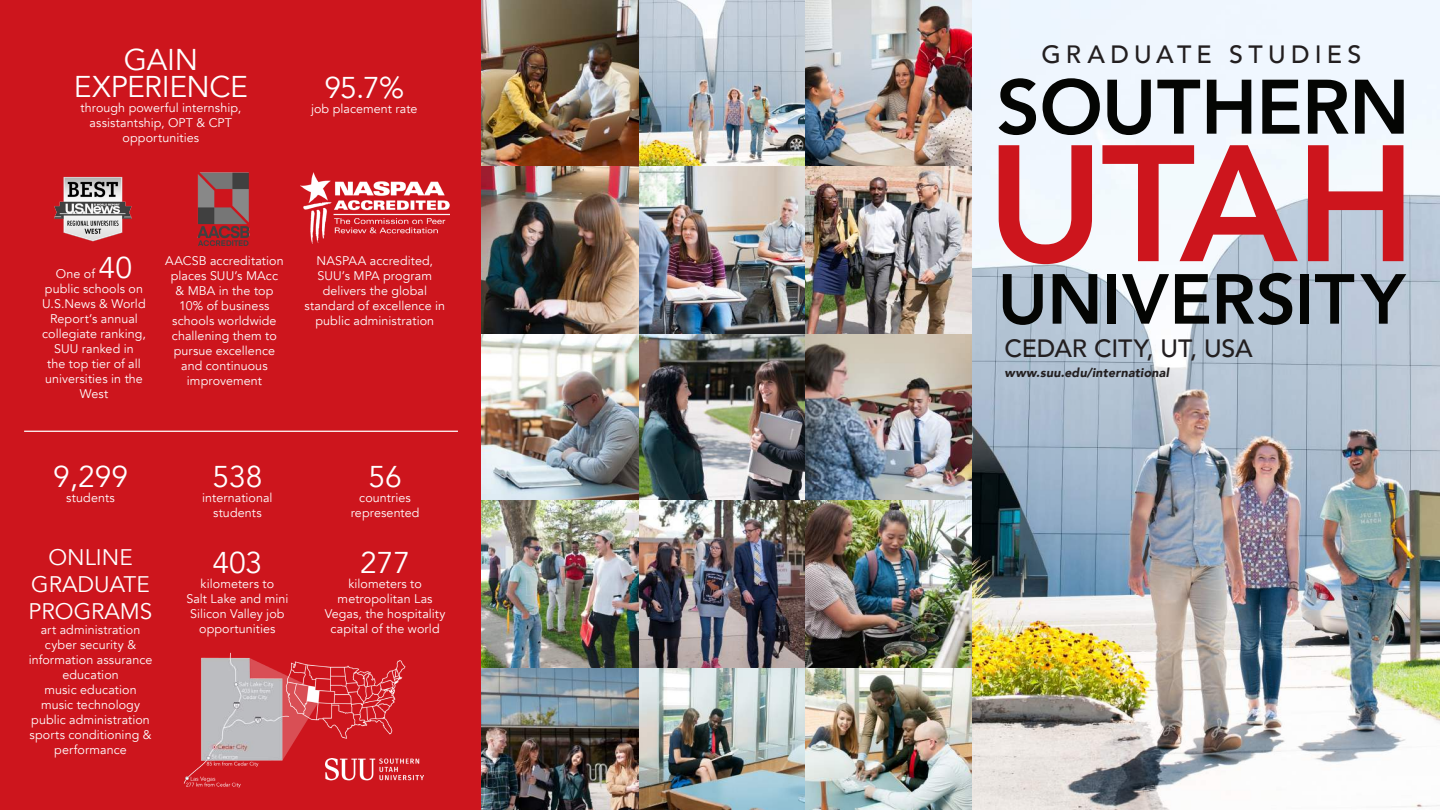
<style>
.page{position:relative;width:1440px;height:810px;background:#fff}
.page>*{position:absolute;margin:0;border:0;box-sizing:border-box;transform-origin:0 0}
.t1{font:800 163.75px "Avenir";color:#cd151d}
.t2{font:800 76.25px "Avenir";letter-spacing:-.01em;color:#040503}
.t3{font:800 70px "Avenir";letter-spacing:.005em;color:#040503}
.t4{font:30px/26.2px "Avenir";letter-spacing:-.005em;color:#fff;text-align:center}
.t5{font:500 25px "Avenir";letter-spacing:-.005em;color:#231f20}
.t6{font:500 25px "Avenir";letter-spacing:.205em;color:#231f20}
.t7{font:22.5px/27px "Avenir";color:#fff;text-align:center}
.t8{font:12.5px/15px "Avenir";letter-spacing:.005em;color:#fff;text-align:center}
.t9{font:italic 900 12.5px "Avenir";letter-spacing:.015em;color:#231f20}
</style>
<div class="page">
<img style="left:972px;top:0;width:468px;height:810px">
<img style="left:481px;top:0;width:491px;height:810px">
<div style="left:0;top:0;width:481px;height:810px;background:#cd151d"></div>
<hr style="left:24px;top:431px;width:434px;height:1px;background:#fff">
<img style="left:54px;top:176px;width:78px;height:66px">
<img style="left:197px;top:173px;width:53px;height:72px">
<img style="left:183px;top:652px;width:223px;height:136px">
<img style="left:326px;top:758px;width:98px;height:25px">
<img style="left:300px;top:173px;width:150px;height:70px">
<h3 class="t4" style="left:74px;top:47px;width:176px">GAIN<br>EXPERIENCE</h3>
<p class="t8" style="left:81px;top:100px;width:162px">through powerful internship, assistantship, OPT &amp; CPT opportunities</p>
<h3 class="t4" style="left:324px;top:76px;width:81px">95.7%</h3>
<p class="t8" style="left:311px;top:102px;width:108px">job placement rate</p>
<p class="t8" style="left:56px;top:267px;width:41px">One of</p>
<h3 class="t4" style="left:99px;top:256px;width:35px">40</h3>
<p class="t8" style="left:42px;top:282px;width:105px">public schools on<br>U.S.News &amp; World<br>Report’s annual collegiate ranking,<br>SUU ranked in<br>the top tier of all universities in the<br>West</p>
<p class="t8" style="left:165px;top:253px;width:120px">AACSB accreditation places SUU’s MAcc &amp; MBA in the top<br>10% of business schools worldwide challening them to pursue excellence and continuous improvement</p>
<p class="t8" style="left:305px;top:253px;width:142px">NASPAA accredited,<br>SUU’s MPA program delivers the global standard of excellence in public administration</p>
<h3 class="t4" style="left:53px;top:464px;width:77px">9,299</h3>
<p class="t8" style="left:66px;top:491px;width:50px">students</p>
<h3 class="t7" style="left:29px;top:544px;width:125px">ONLINE<br>GRADUATE<br>PROGRAMS</h3>
<p class="t8" style="left:29px;top:623px;width:125px">art administration cyber security &amp; information assurance education<br>music education music technology public administration sports conditioning &amp; performance</p>
<h3 class="t4" style="left:212px;top:464px;width:52px">538</h3>
<p class="t8" style="left:202px;top:491px;width:72px">international students</p>
<h3 class="t4" style="left:212px;top:550px;width:51px">403</h3>
<p class="t8" style="left:186px;top:576px;width:103px">kilometers to<br>Salt Lake and mini<br>Silicon Valley job opportunities</p>
<h3 class="t4" style="left:368px;top:464px;width:35px">56</h3>
<p class="t8" style="left:351px;top:491px;width:70px">countries represented</p>
<h3 class="t4" style="left:360px;top:550px;width:52px">277</h3>
<p class="t8" style="left:325px;top:576px;width:122px">kilometers to metropolitan Las<br>Vegas, the hospitality capital of the world</p>
<h3 class="t6" style="left:1041px;top:32px;width:321px">GRADUATE STUDIES</h3>
<h2 class="t2" style="left:996px;top:48px;width:415px">SOUTHERN</h2>
<h1 class="t1" style="left:986px;top:77px;width:432px">UTAH</h1>
<h3 class="t3" style="left:997px;top:245px;width:409px">UNIVERSITY</h3>
<h3 class="t5" style="left:1004px;top:327px;width:250px">CEDAR CITY, UT, USA</h3>
<p class="t9" style="left:1004px;top:362px;width:166px">www.suu.edu/international</p>
</div>
